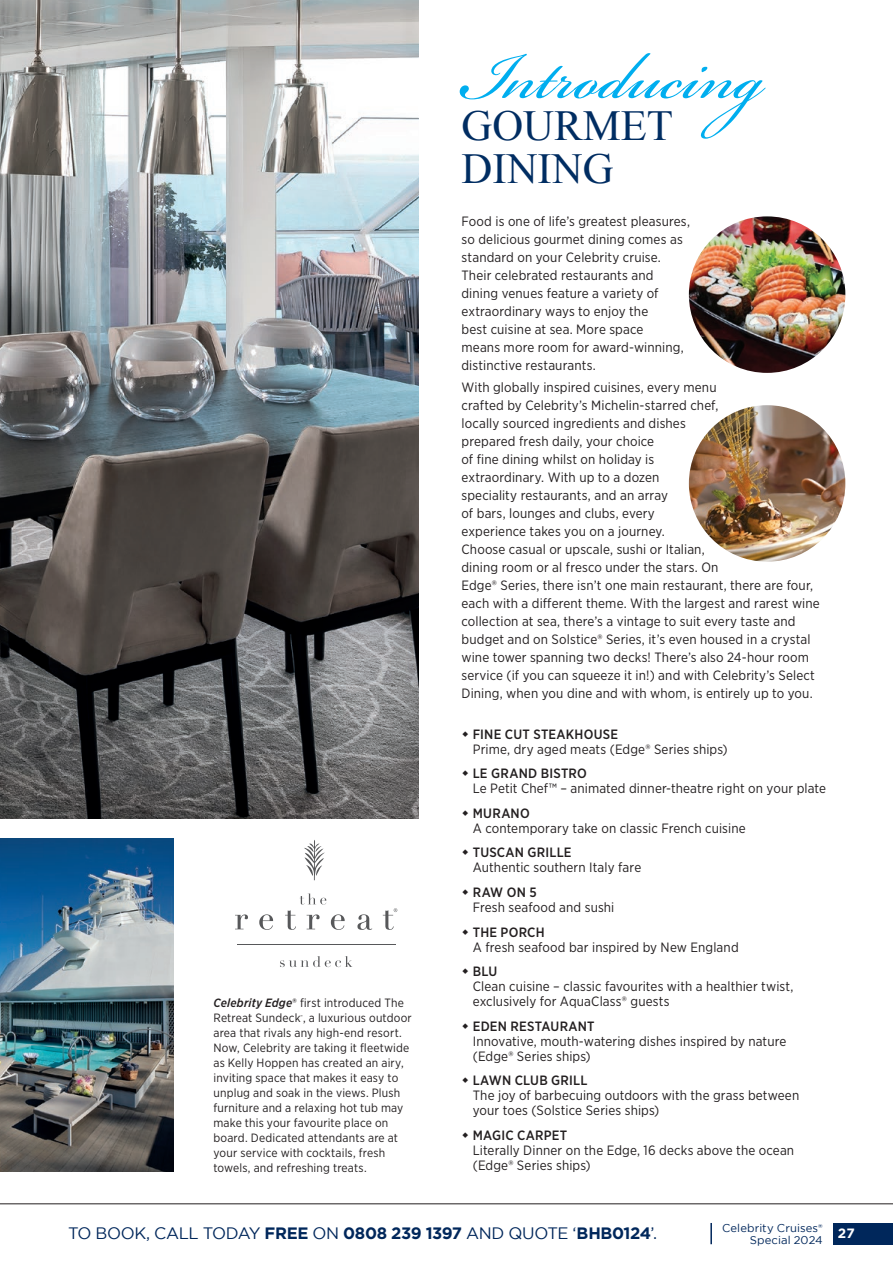
<style>
.page{position:relative;width:893px;height:1263px;background:#fff}
.page>*{position:absolute;margin:0;border:0;box-sizing:border-box;transform-origin:0 0}
.t1{font:101.25px "Bickham Script Pro";color:#00aeef}
.t2{font:42.75px/42.8px "Times New Roman";color:#002d62}
.t3{font:16.5px "Gotham";letter-spacing:-.025em;color:#00275b}
.t4{font:13.5px/18px "Gotham Narrow";letter-spacing:.01em;color:#231f20}
.t5{font:500 13.5px "Gotham Narrow";letter-spacing:.015em;color:#231f20}
.t6{font:700 13.5px "Gotham";color:#fff}
.t7{font:12px/15px "Gotham Narrow";letter-spacing:.015em;color:#231f20}
.t8{font:11.25px/12px "Gotham";letter-spacing:.01em;color:#00275b;text-align:right}
.s1{font-weight:500;font-style:italic}
.s2{font-weight:500}
.s3{font-weight:700}
</style>
<div class="page">
<div style="left:833px;top:1223px;width:60px;height:21px;background:#00275b"></div>
<hr style="left:0;top:1203px;width:893px;height:1px;background:#231f20">
<hr style="left:710px;top:1223px;width:2px;height:21px;background:#00275b">
<img style="left:0;top:838px;width:173px;height:333px">
<img style="left:0;top:0;width:419px;height:819px">
<hr style="left:237px;top:944px;width:158px;height:1px;background:#57585a">
<svg style="left:235px;top:914px;width:13px;height:15px"></svg>
<svg style="left:259px;top:914px;width:14px;height:16px"></svg>
<svg style="left:285px;top:910px;width:11px;height:20px"></svg>
<svg style="left:307px;top:914px;width:13px;height:15px"></svg>
<svg style="left:331px;top:914px;width:14px;height:16px"></svg>
<svg style="left:357px;top:914px;width:15px;height:16px"></svg>
<svg style="left:300px;top:893px;width:26px;height:11px"></svg>
<svg style="left:304px;top:840px;width:21px;height:40px"></svg>
<svg style="left:383px;top:908px;width:14px;height:22px"></svg>
<svg style="left:280px;top:956px;width:72px;height:11px"></svg>
<img style="left:689px;top:216px;width:156px;height:157px;border-radius:78px">
<img style="left:689px;top:405px;width:156px;height:157px;border-radius:78px">
<p class="t7" style="left:213px;top:994px;width:200px"><span class="s1">Celebrity Edge</span><span class="s2">®</span> first introduced The Retreat Sundeck<sup>~</sup>, a luxurious outdoor area that rivals any high-end resort.<br>Now, Celebrity are taking it fleetwide as Kelly Hoppen has created an airy, inviting space that makes it easy to unplug and soak in the views. Plush furniture and a relaxing hot tub may make this your favourite place on board. Dedicated attendants are at your service with cocktails, fresh towels, and refreshing treats.</p>
<h1 class="t1" style="left:461px;top:3px;width:304px">Introducing</h1>
<h2 class="t2" style="left:461px;top:104px;width:213px">GOURMET<br>DINING</h2>
<p class="t4" style="left:461px;top:212px;width:230px">Food is one of life’s greatest pleasures, so delicious gourmet dining comes as standard on your Celebrity cruise.<br>Their celebrated restaurants and dining venues feature a variety of extraordinary ways to enjoy the<br>best cuisine at sea. More space<br>means more room for award-winning, distinctive restaurants.</p>
<p class="t4" style="left:461px;top:378px;width:360px">With globally inspired cuisines, every menu<br>crafted by Celebrity’s Michelin-starred chef,<br>locally sourced ingredients and dishes<br>prepared fresh daily, your choice<br>of fine dining whilst on holiday is<br>extraordinary. With up to a dozen<br>speciality restaurants, and an array<br>of bars, lounges and clubs, every<br>experience takes you on a journey.<br>Choose casual or upscale, sushi or Italian,<br>dining room or al fresco under the stars. On<br>Edge® Series, there isn’t one main restaurant, there are four, each with a different theme. With the largest and rarest wine collection at sea, there’s a vintage to suit every taste and budget and on Solstice® Series, it’s even housed in a crystal wine tower spanning two decks! There’s also 24-hour room service (if you can squeeze it in!) and with Celebrity’s Select Dining, when you dine and with whom, is entirely up to you.</p>
<p class="t5" style="left:473px;top:725px;width:147px">FINE CUT STEAKHOUSE</p>
<p class="t4" style="left:473px;top:740px;width:256px">Prime, dry aged meats (Edge® Series ships)</p>
<p class="t5" style="left:473px;top:765px;width:116px">LE GRAND BISTRO</p>
<p class="t4" style="left:473px;top:779px;width:355px">Le Petit Chef™ – animated dinner-theatre right on your plate</p>
<p class="t5" style="left:473px;top:804px;width:58px">MURANO</p>
<p class="t4" style="left:473px;top:819px;width:274px">A contemporary take on classic French cuisine</p>
<p class="t5" style="left:473px;top:844px;width:100px">TUSCAN GRILLE</p>
<p class="t4" style="left:473px;top:858px;width:170px">Authentic southern Italy fare</p>
<p class="t5" style="left:473px;top:884px;width:65px">RAW ON 5</p>
<p class="t4" style="left:473px;top:898px;width:143px">Fresh seafood and sushi</p>
<p class="t5" style="left:473px;top:923px;width:73px">THE PORCH</p>
<p class="t4" style="left:473px;top:937px;width:267px">A fresh seafood bar inspired by New England</p>
<p class="t5" style="left:473px;top:963px;width:26px">BLU</p>
<p class="t4" style="left:473px;top:979px;width:322px;line-height:15px">Clean cuisine – classic favourites with a healthier twist, exclusively for AquaClass® guests</p>
<p class="t5" style="left:473px;top:1017px;width:123px">EDEN RESTAURANT</p>
<p class="t4" style="left:473px;top:1033px;width:315px;line-height:15px">Innovative, mouth-watering dishes inspired by nature (Edge® Series ships)</p>
<p class="t5" style="left:473px;top:1072px;width:116px">LAWN CLUB GRILL</p>
<p class="t4" style="left:473px;top:1088px;width:328px;line-height:15px">The joy of barbecuing outdoors with the grass between your toes (Solstice Series ships)</p>
<p class="t5" style="left:473px;top:1126px;width:96px">MAGIC CARPET</p>
<p class="t4" style="left:473px;top:1142px;width:323px;line-height:15px">Literally Dinner on the Edge, 16 decks above the ocean (Edge® Series ships)</p>
<p class="t8" style="left:722px;top:1221px;width:102px">Celebrity Cruises®<br>Special 2024</p>
<p class="t3" style="left:68px;top:1223px;width:591px">TO BOOK, CALL TODAY <span class="s3">FREE</span> ON <span class="s3">0808 239 1397</span> AND QUOTE ‘<span class="s3">BHB0124</span>’.</p>
<p class="t6" style="left:838px;top:1224px;width:19px">27</p>
</div>
